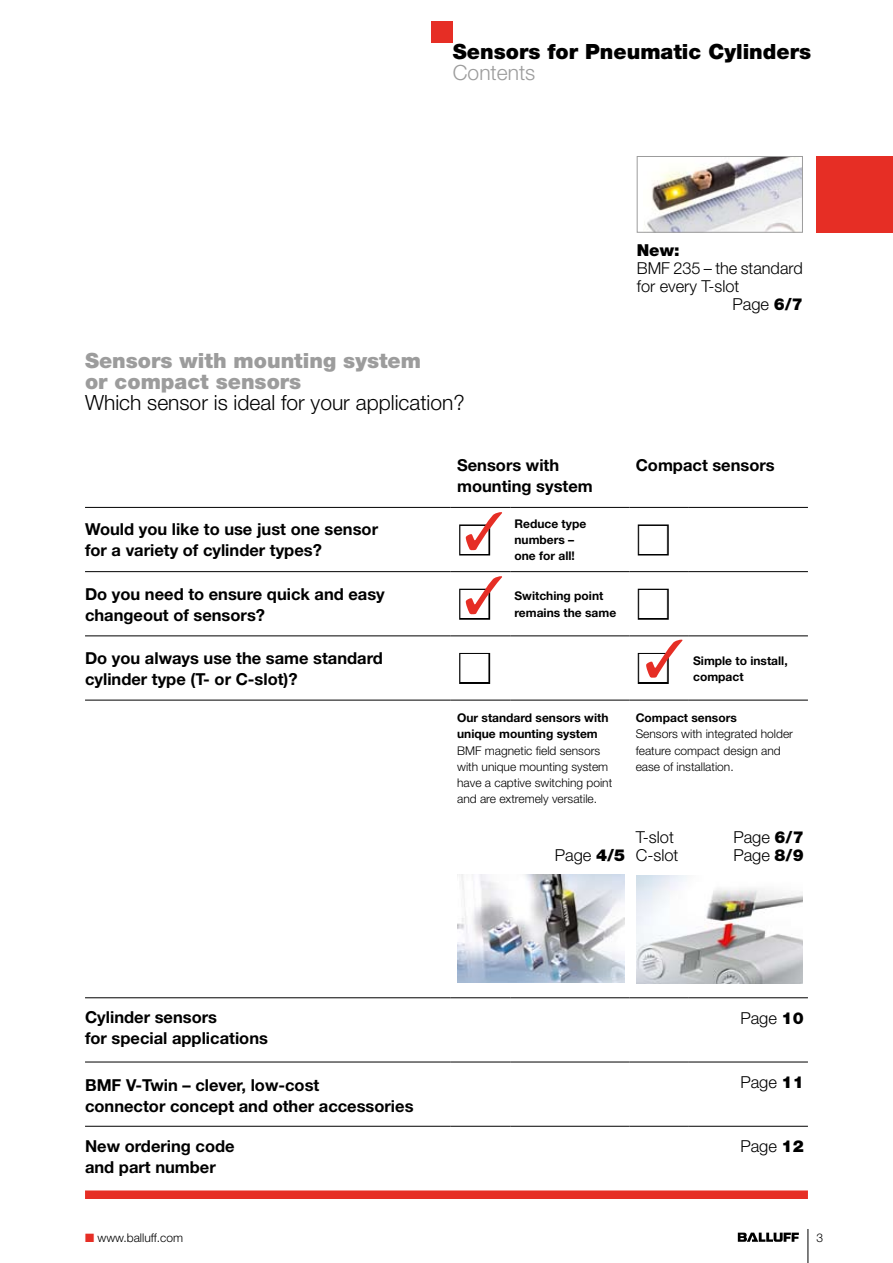
<style>
.page{position:relative;width:893px;height:1263px;background:#fff}
.page>*{position:absolute;margin:0;border:0;box-sizing:border-box;transform-origin:0 0}
.t1{font:40.5px "Zapf Dingbats";color:#fff}
.t2{font:900 21px/21px "Helvetica Neue";color:#9c9c9c}
.t3{font:300 21px "Helvetica Neue";color:#000}
.t4{font:900 21px "Helvetica Neue";color:#000}
.t5{font:300 21px "Helvetica Neue";color:#9c9c9c}
.t6{font:700 16.5px/21px "Helvetica Neue";color:#000}
.t7{font:300 16.5px "Helvetica Neue";color:#000}
.t8{font:900 16.5px "Helvetica Neue";color:#000}
.t9{font:300 12px/16.2px "Helvetica Neue";color:#000}
.t10{font:700 12px/16.2px "Helvetica Neue";color:#000}
.s1{font-weight:900}
.s2{color:#fff}
.s3{color:#e62e25}
</style>
<div class="page">
<hr style="left:808px;top:1229px;width:1px;height:34px;background:#000">
<svg style="left:738px;top:1232px;width:61px;height:10px"></svg>
<div style="left:432px;top:21px;width:21px;height:22px;background:#e62e25"></div>
<svg style="left:85px;top:572px;width:366px;height:128px"></svg>
<svg style="left:85px;top:1190px;width:723px;height:9px;background:#e73930"></svg>
<hr style="left:85px;top:507px;width:366px;height:1px;background:#000">
<hr style="left:451px;top:507px;width:59px;height:1px;background:#000">
<hr style="left:510px;top:507px;width:119px;height:1px;background:#000">
<hr style="left:629px;top:507px;width:60px;height:1px;background:#000">
<hr style="left:689px;top:507px;width:119px;height:1px;background:#000">
<hr style="left:85px;top:571px;width:366px;height:1px;background:#000">
<hr style="left:451px;top:571px;width:59px;height:1px;background:#000">
<hr style="left:510px;top:571px;width:119px;height:1px;background:#000">
<hr style="left:629px;top:571px;width:60px;height:1px;background:#000">
<hr style="left:689px;top:571px;width:119px;height:1px;background:#000">
<hr style="left:85px;top:636px;width:366px;height:1px;background:#000">
<hr style="left:451px;top:636px;width:59px;height:1px;background:#000">
<hr style="left:510px;top:636px;width:119px;height:1px;background:#000">
<hr style="left:629px;top:636px;width:60px;height:1px;background:#000">
<hr style="left:689px;top:636px;width:119px;height:1px;background:#000">
<hr style="left:85px;top:700px;width:366px;height:1px;background:#000">
<hr style="left:451px;top:700px;width:59px;height:1px;background:#000">
<hr style="left:510px;top:700px;width:119px;height:1px;background:#000">
<hr style="left:629px;top:700px;width:60px;height:1px;background:#000">
<hr style="left:689px;top:700px;width:119px;height:1px;background:#000">
<hr style="left:85px;top:997px;width:366px;height:1px;background:#000">
<hr style="left:451px;top:997px;width:59px;height:1px;background:#000">
<hr style="left:510px;top:997px;width:119px;height:1px;background:#000">
<hr style="left:629px;top:997px;width:60px;height:1px;background:#000">
<hr style="left:689px;top:997px;width:119px;height:1px;background:#000">
<hr style="left:85px;top:1062px;width:366px;height:1px;background:#000">
<hr style="left:451px;top:1062px;width:59px;height:1px;background:#000">
<hr style="left:510px;top:1062px;width:119px;height:1px;background:#000">
<hr style="left:629px;top:1062px;width:60px;height:1px;background:#000">
<hr style="left:689px;top:1062px;width:119px;height:1px;background:#000">
<hr style="left:85px;top:1126px;width:366px;height:1px;background:#000">
<hr style="left:451px;top:1126px;width:59px;height:1px;background:#000">
<hr style="left:510px;top:1126px;width:119px;height:1px;background:#000">
<hr style="left:629px;top:1126px;width:60px;height:1px;background:#000">
<hr style="left:689px;top:1126px;width:119px;height:1px;background:#000">
<div style="left:459px;top:524px;width:31px;height:31px;border:3px solid #000"></div>
<div style="left:638px;top:524px;width:31px;height:31px;border:3px solid #000"></div>
<div style="left:459px;top:589px;width:31px;height:31px;border:3px solid #000"></div>
<div style="left:638px;top:589px;width:31px;height:31px;border:3px solid #000"></div>
<div style="left:459px;top:653px;width:31px;height:31px;border:3px solid #000"></div>
<div style="left:638px;top:653px;width:31px;height:31px;border:3px solid #000"></div>
<div style="left:816px;top:156px;width:77px;height:77px;background:#e62e25"></div>
<img style="left:458px;top:874px;width:166px;height:108px">
<img style="left:644px;top:158px;width:157px;height:73px">
<div style="left:637px;top:156px;width:166px;height:77px;border:1px solid #9c9c9c"></div>
<img style="left:637px;top:875px;width:166px;height:108px">
<svg style="left:466px;top:524px;width:36px;height:90px"></svg>
<svg style="left:646px;top:652px;width:23px;height:26px"></svg>
<p class="t4" style="left:453px;top:39px;width:360px">Sensors for Pneumatic Cylinders</p>
<p class="t5" style="left:453px;top:59px;width:84px">Contents</p>
<p class="t2" style="left:85px;top:350px;width:338px">Sensors with mounting system or compact sensors</p>
<p class="t3" style="left:85px;top:390px;width:381px">Which sensor is ideal for your application?</p>
<p class="t8" style="left:637px;top:240px;width:44px">New:</p>
<p class="t7" style="left:637px;top:258px;width:167px">BMF 235 – the standard</p>
<p class="t7" style="left:637px;top:276px;width:104px">for every T-slot</p>
<p class="t7" style="left:732px;top:294px;width:72px">Page <span class="s1">6/7</span></p>
<p class="t6" style="left:457px;top:455px;width:137px">Sensors with mounting system</p>
<p class="t6" style="left:636px;top:455px;width:141px">Compact sensors</p>
<p class="t6" style="left:85px;top:519px;width:295px">Would you like to use just one sensor for a variety of cylinder types?</p>
<h1 class="t1" style="left:459px;top:521px;width:32px">■</h1>
<p class="t10" style="left:514px;top:515px;width:73px">Reduce type numbers – one for all!</p>
<h1 class="t1" style="left:638px;top:521px;width:32px">■</h1>
<p class="t6" style="left:85px;top:583px;width:301px">Do you need to ensure quick and easy changeout of sensors?</p>
<p class="t10" style="left:514px;top:588px;width:103px;text-indent:-55px"><span class="s2">■</span> Switching point remains the same</p>
<h1 class="t1" style="left:638px;top:585px;width:32px">■</h1>
<p class="t6" style="left:85px;top:647px;width:299px">Do you always use the same standard cylinder type (T- or C-slot)?</p>
<h1 class="t1" style="left:459px;top:649px;width:32px">■</h1>
<p class="t10" style="left:693px;top:652px;width:96px;text-indent:-55px"><span class="s2">■</span> Simple to install, compact</p>
<p class="t10" style="left:457px;top:710px;width:153px">Our standard sensors with unique mounting system</p>
<p class="t9" style="left:457px;top:742px;width:157px">BMF magnetic field sensors with unique mounting system have a captive switching point and are extremely versatile.</p>
<p class="t10" style="left:636px;top:710px;width:103px">Compact sensors</p>
<p class="t9" style="left:636px;top:726px;width:159px">Sensors with integrated holder feature compact design and ease of installation.</p>
<p class="t7" style="left:555px;top:845px;width:72px">Page <span class="s1">4/5</span></p>
<p class="t7" style="left:636px;top:827px;width:40px">T-slot</p>
<p class="t7" style="left:733px;top:827px;width:72px">Page <span class="s1">6/7</span></p>
<p class="t7" style="left:636px;top:845px;width:44px">C-slot</p>
<p class="t7" style="left:733px;top:845px;width:72px">Page <span class="s1">8/9</span></p>
<p class="t6" style="left:85px;top:1007px;width:184px">Cylinder sensors<br>for special applications</p>
<p class="t7" style="left:740px;top:1007px;width:65px">Page <span class="s1">10</span></p>
<p class="t6" style="left:85px;top:1074px;width:330px">BMF V-Twin – clever, low-cost<br>connector concept and other accessories</p>
<p class="t7" style="left:740px;top:1072px;width:65px">Page <span class="s1">11</span></p>
<p class="t6" style="left:85px;top:1135px;width:151px">New ordering code and part number</p>
<p class="t7" style="left:740px;top:1136px;width:65px">Page <span class="s1">12</span></p>
<p class="t9" style="left:85px;top:1229px;width:100px"><span class="s3">■</span> www.balluff.com</p>
<p class="t9" style="left:816px;top:1229px;width:8px">3</p>
</div>
